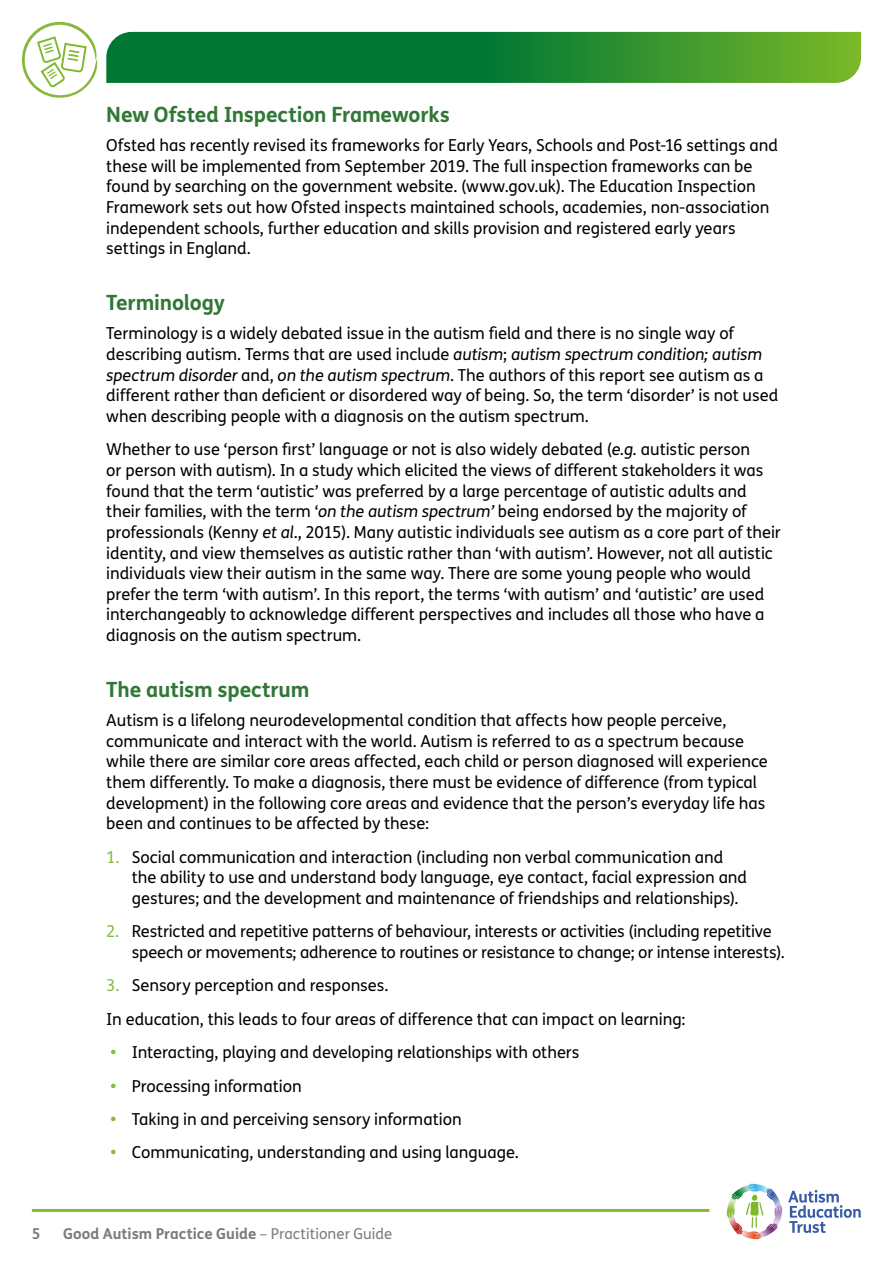
<style>
.page{position:relative;width:893px;height:1263px;background:#fff}
.page>*{position:absolute;margin:0;border:0;box-sizing:border-box;transform-origin:0 0}
.t1{font:700 21px "FS Me";letter-spacing:-.01em;color:#317737}
.t2{font:16.5px/20.7px "FS Me";letter-spacing:-.005em;color:#000}
.t3{font:700 15px "FS Me";color:#7c7c7c}
.s1{font-style:italic}
.s2{color:#84bc3d}
.s3{font-weight:700;color:#84bc3d}
.s4{font-weight:400}
</style>
<div class="page">
<svg style="left:788px;top:1190px;width:73px;height:43px"></svg>
<svg style="left:727px;top:1184px;width:52px;height:55px"></svg>
<hr style="left:32px;top:1209px;width:677px;height:3px;background:#84bc3d">
<svg style="left:106px;top:32px;width:755px;height:51px;background:#208832"></svg>
<svg style="left:22px;top:22px;width:75px;height:76px"></svg>
<p class="t1" style="left:106px;top:98px;width:345px">New Ofsted Inspection Frameworks</p>
<p class="t2" style="left:106px;top:135px;width:673px">Ofsted has recently revised its frameworks for Early Years, Schools and Post-16 settings and these will be implemented from September 2019. The full inspection frameworks can be found by searching on the government website. (www.gov.uk). The Education Inspection Framework sets out how Ofsted inspects maintained schools, academies, non-association independent schools, further education and skills provision and registered early years settings in England.</p>
<p class="t1" style="left:106px;top:287px;width:120px">Terminology</p>
<p class="t2" style="left:106px;top:323px;width:673px">Terminology is a widely debated issue in the autism field and there is no single way of describing autism. Terms that are used include <span class="s1">autism</span>; <span class="s1">autism spectrum condition; autism spectrum disorder</span> and, <span class="s1">on the autism spectrum</span>. The authors of this report see autism as a different rather than deficient or disordered way of being. So, the term ‘disorder’ is not used when describing people with a diagnosis on the autism spectrum.</p>
<p class="t2" style="left:106px;top:439px;width:676px">Whether to use ‘person first’ language or not is also widely debated (<span class="s1">e.g.</span> autistic person<br>or person with autism). In a study which elicited the views of different stakeholders it was found that the term ‘autistic’ was preferred by a large percentage of autistic adults and their families, with the term ‘<span class="s1">on the autism spectrum’</span> being endorsed by the majority of professionals (Kenny <span class="s1">et al</span>., 2015). Many autistic individuals see autism as a core part of their identity, and view themselves as autistic rather than ‘with autism’. However, not all autistic individuals view their autism in the same way. There are some young people who would prefer the term ‘with autism’. In this report, the terms ‘with autism’ and ‘autistic’ are used interchangeably to acknowledge different perspectives and includes all those who have a diagnosis on the autism spectrum.</p>
<p class="t1" style="left:106px;top:673px;width:205px">The autism spectrum</p>
<p class="t2" style="left:106px;top:710px;width:663px">Autism is a lifelong neurodevelopmental condition that affects how people perceive, communicate and interact with the world. Autism is referred to as a spectrum because while there are similar core areas affected, each child or person diagnosed will experience them differently. To make a diagnosis, there must be evidence of difference (from typical development) in the following core areas and evidence that the person’s everyday life has been and continues to be affected by these:</p>
<p class="t2" style="left:132px;top:846px;width:617px;text-indent:-26px"><span class="s2">1.</span> Social communication and interaction (including non verbal communication and the ability to use and understand body language, eye contact, facial expression and gestures; and the development and maintenance of friendships and relationships).</p>
<p class="t2" style="left:132px;top:921px;width:654px;text-indent:-26px"><span class="s2">2.</span> Restricted and repetitive patterns of behaviour, interests or activities (including repetitive speech or movements; adherence to routines or resistance to change; or intense interests).</p>
<p class="t2" style="left:106px;top:968px;width:581px;line-height:33.5px"><span class="s2">3.</span> Sensory perception and responses.<br>In education, this leads to four areas of difference that can impact on learning:</p>
<p class="t2" style="left:111px;top:1042px;width:470px"><span class="s3">•</span> Interacting, playing and developing relationships with others</p>
<p class="t2" style="left:111px;top:1075px;width:193px"><span class="s3">•</span> Processing information</p>
<p class="t2" style="left:111px;top:1108px;width:353px"><span class="s3">•</span> Taking in and perceiving sensory information</p>
<p class="t2" style="left:111px;top:1142px;width:410px"><span class="s3">•</span> Communicating, understanding and using language.</p>
<p class="t3" style="left:32px;top:1222px;width:10px">5</p>
<p class="t3" style="left:63px;top:1222px;width:331px">Good Autism Practice Guide <span class="s4">– Practitioner Guide</span></p>
</div>
